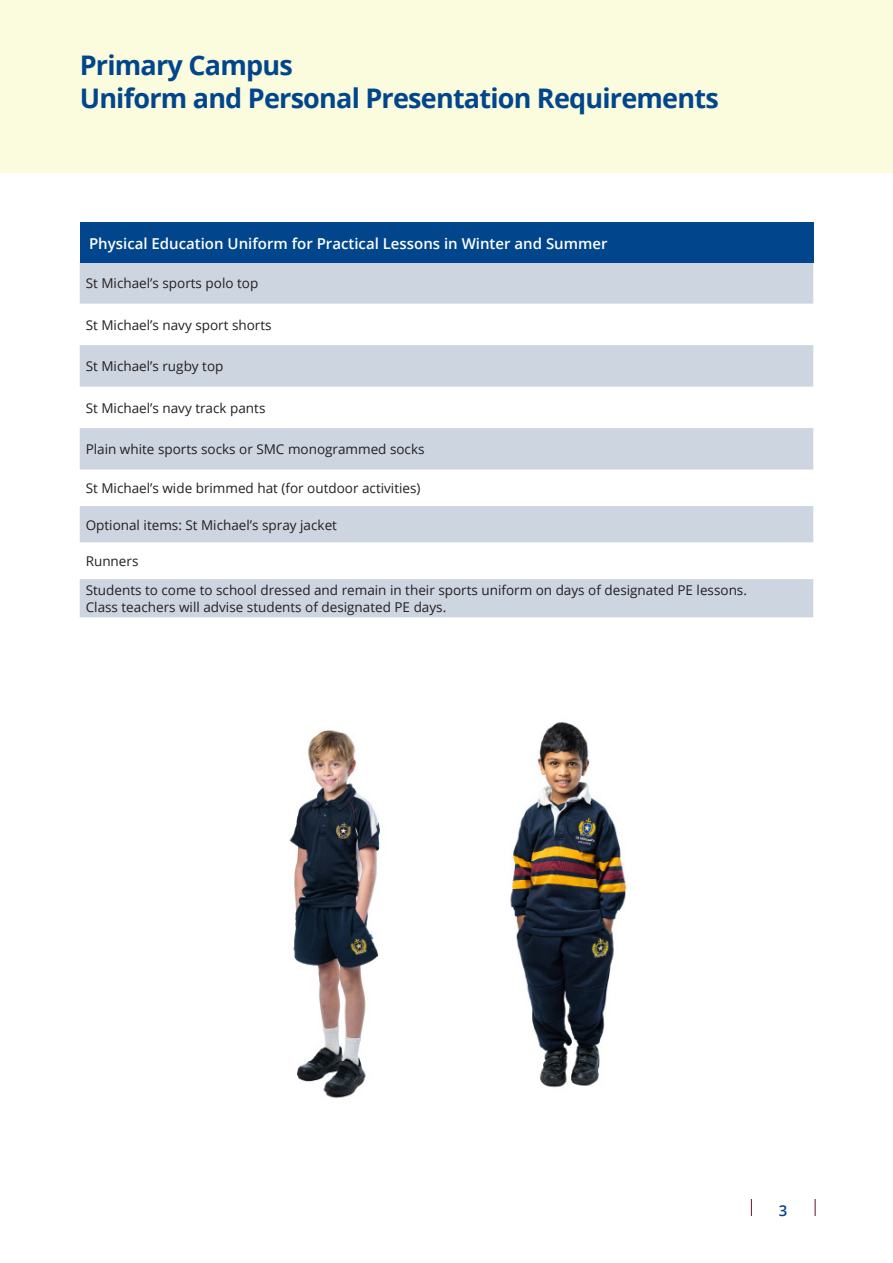
<style>
.page{position:relative;width:893px;height:1263px;background:#fff}
.page>*{position:absolute;margin:0;border:0;box-sizing:border-box;transform-origin:0 0}
.t1{font:700 27px "Open Sans";letter-spacing:-.03em;color:#01468c}
.t2{font:600 15px "Open Sans";color:#fff}
.smc_main_heading{font:600 15px "Open Sans";color:#01468c}
.t3{font:13.5px/16.2px "Open Sans";color:#231f20}
</style>
<div class="page">
<svg style="left:80px;top:262px;width:733px;height:281px;fill:#cdd5e0"></svg>
<div style="left:80px;top:579px;width:733px;height:39px;background:#cdd5e0"></div>
<div style="left:80px;top:222px;width:733px;height:40px;background:#01468c"></div>
<svg style="left:815px;top:1199px;width:1px;height:17px"></svg>
<svg style="left:751px;top:1199px;width:1px;height:17px"></svg>
<img style="left:510px;top:722px;width:117px;height:366px">
<img style="left:289px;top:730px;width:91px;height:369px">
<div style="left:0;top:0;width:893px;height:172px;background:#fbfbdd"></div>
<p class="t1" style="left:80px;top:46px;width:215px">Primary Campus</p>
<p class="t1" style="left:80px;top:79px;width:641px">Uniform and Personal Presentation Requirements</p>
<p class="t2" style="left:89px;top:233px;width:520px">Physical Education Uniform for Practical Lessons in Winter and Summer</p>
<p class="t3" style="left:86px;top:275px;width:174px">St Michael’s sports polo top</p>
<p class="t3" style="left:86px;top:316px;width:187px">St Michael’s navy sport shorts</p>
<p class="t3" style="left:86px;top:358px;width:139px">St Michael’s rugby top</p>
<p class="t3" style="left:86px;top:399px;width:181px">St Michael’s navy track pants</p>
<p class="t3" style="left:86px;top:441px;width:340px">Plain white sports socks or SMC monogrammed socks</p>
<p class="t3" style="left:86px;top:480px;width:336px">St Michael’s wide brimmed hat (for outdoor activities)</p>
<p class="t3" style="left:86px;top:516px;width:253px">Optional items: St Michael’s spray jacket</p>
<p class="t3" style="left:86px;top:553px;width:54px">Runners</p>
<p class="t3" style="left:86px;top:582px;width:663px">Students to come to school dressed and remain in their sports uniform on days of designated PE lessons.<br>Class teachers will advise students of designated PE days.</p>
<p class="smc_main_heading" style="left:779px;top:1200px;width:10px">3</p>
</div>
